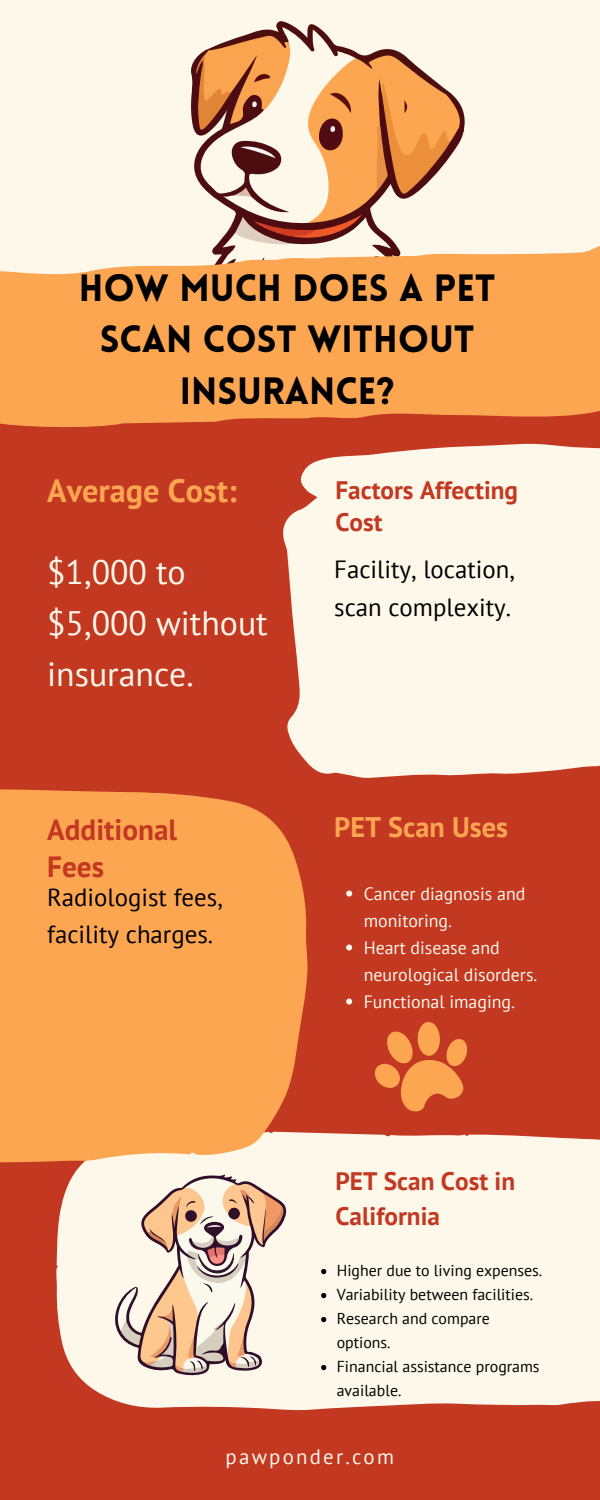
<style>
.page{position:relative;width:600px;height:1500px;background:#fef8ea}
.page>*{position:absolute;margin:0;border:0;box-sizing:border-box;transform-origin:0 0}
.t1{font:900 37.2px/51.8px "Lovelo";color:#000;text-align:center}
.t2{font:33.8px/51px "PT Sans";color:#fef8ea}
.t3{font:700 32.3px "PT Sans";color:#fda651}
.t4{font:700 29.2px/37.5px "PT Sans";color:#c33821}
.t5{font:700 28.3px "PT Sans";color:#fda651}
.t6{font:700 25.3px/35.2px "PT Sans";color:#c33821}
.t7{font:24.8px/37.5px "PT Sans";color:#000}
.t8{font:20.8px "PT Sans";letter-spacing:.105em;color:#fef8ea}
.t9{font:17.8px/27px "PT Sans";color:#fef8ea}
.t10{font:15.8px/24px "PT Sans";color:#000}
</style>
<div class="page">
<svg style="left:194px;top:21px;width:271px;height:221px"></svg>
<div style="left:0;top:323px;width:600px;height:1177px;background:#c33821"></div>
<div style="left:56px;top:1132px;width:544px;height:279px;background:#fef8ea"></div>
<svg style="left:0;top:789px;width:313px;height:413px;background:#f7a156"></svg>
<svg style="left:283px;top:444px;width:317px;height:334px;fill:#fef8ea"></svg>
<div style="left:332px;top:489px;width:268px;height:249px;background:#fef8ea"></div>
<svg style="left:374px;top:1022px;width:93px;height:90px"></svg>
<svg style="left:110px;top:1174px;width:177px;height:202px;background:#e1ccbb"></svg>
<svg style="left:0;top:242px;width:600px;height:186px;background:#f9a85d"></svg>
<svg style="left:321px;top:1269px;width:5px;height:5px"></svg>
<svg style="left:321px;top:1293px;width:5px;height:5px"></svg>
<svg style="left:321px;top:1317px;width:5px;height:5px"></svg>
<svg style="left:321px;top:1365px;width:5px;height:5px"></svg>
<svg style="left:346px;top:891px;width:6px;height:6px"></svg>
<svg style="left:346px;top:945px;width:6px;height:6px"></svg>
<svg style="left:346px;top:999px;width:6px;height:6px"></svg>
<p class="t1" style="left:79px;top:266px;width:418px">HOW MUCH DOES A PET<br>SCAN COST WITHOUT<br>INSURANCE?</p>
<p class="t3" style="left:47px;top:469px;width:191px">Average Cost:</p>
<p class="t2" style="left:47px;top:546px;width:222px">$1,000 to $5,000 without insurance.</p>
<p class="t4" style="left:47px;top:810px;width:131px">Additional<br>Fees</p>
<p class="t7" style="left:47px;top:878px;width:177px">Radiologist fees, facility charges.</p>
<p class="t6" style="left:335px;top:474px;width:184px;line-height:32.2px">Factors Affecting<br>Cost</p>
<p class="t7" style="left:334px;top:550px;width:182px">Facility, location, scan complexity.</p>
<p class="t5" style="left:334px;top:808px;width:175px">PET Scan Uses</p>
<p class="t9" style="left:364px;top:879px;width:163px">Cancer diagnosis and monitoring.</p>
<p class="t9" style="left:364px;top:933px;width:175px">Heart disease and neurological disorders.</p>
<p class="t9" style="left:364px;top:987px;width:153px">Functional imaging.</p>
<p class="t6" style="left:335px;top:1163px;width:181px">PET Scan Cost in<br>California</p>
<p class="t10" style="left:337px;top:1259px;width:207px">Higher due to living expenses.</p>
<h1 class="t10" style="left:337px;top:1283px;width:198px">Variability between facilities.</h1>
<p class="t10" style="left:337px;top:1307px;width:155px">Research and compare options.</p>
<p class="t10" style="left:337px;top:1355px;width:204px">Financial assistance programs available.</p>
<p class="t8" style="left:226px;top:1442px;width:170px">pawponder.com</p>
</div>
